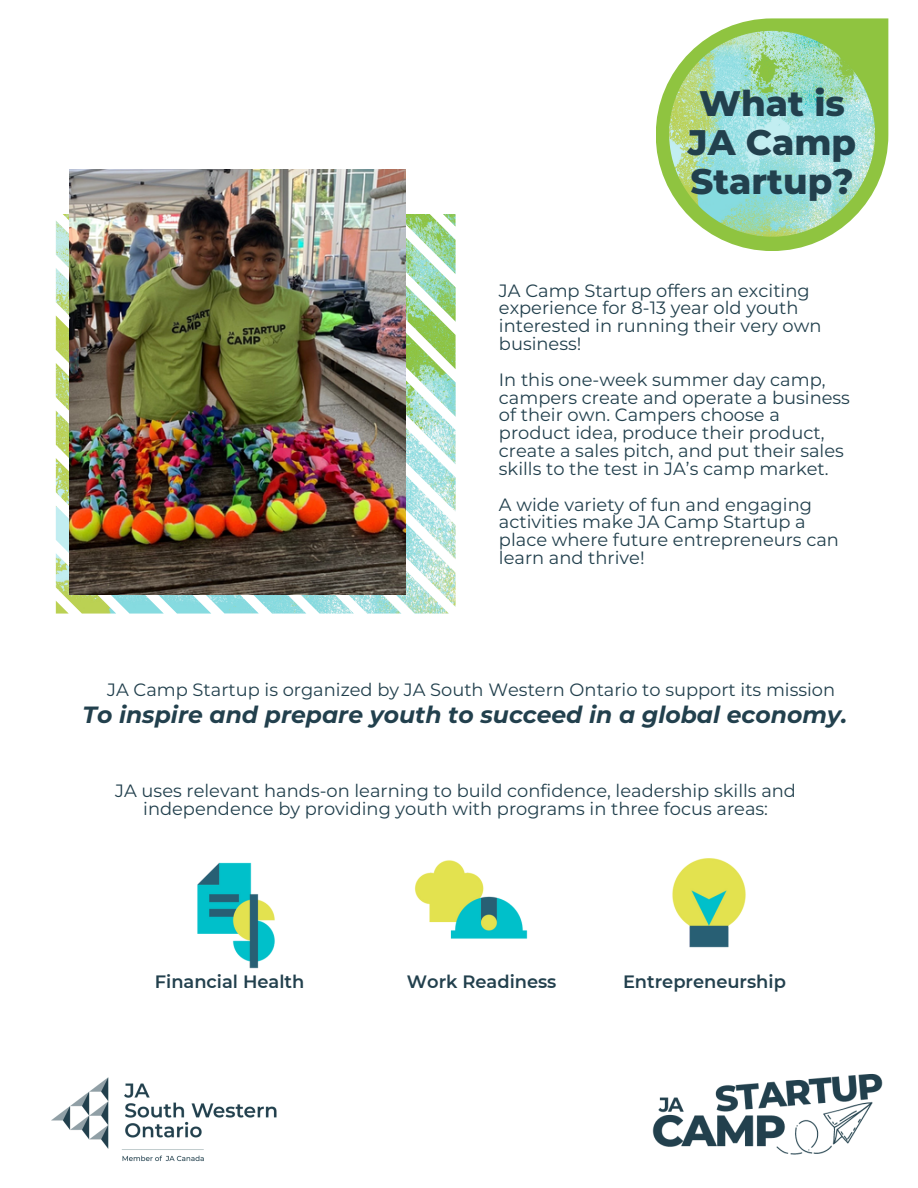
<style>
.page{position:relative;width:918px;height:1188px;background:#fff}
.page>*{position:absolute;margin:0;border:0;box-sizing:border-box;transform-origin:0 0}
.t1{font:800 35.55px/38.8px "Montserrat";color:#22404d;text-align:center}
.t2{font:italic 700 23.55px "Montserrat";color:#22404d}
.t3{font:17.85px/17.9px "Montserrat";color:#22404d}
.t4{font:600 17.85px "Montserrat";color:#22404d}
</style>
<div class="page">
<svg style="left:656px;top:18px;width:232px;height:233px"></svg>
<img style="left:669px;top:31px;width:206px;height:206px">
<img style="left:56px;top:214px;width:400px;height:400px">
<img style="left:70px;top:169px;width:335px;height:425px">
<img style="left:652px;top:1074px;width:231px;height:81px">
<img style="left:51px;top:1077px;width:226px;height:85px">
<img style="left:414px;top:860px;width:114px;height:79px">
<img style="left:672px;top:858px;width:74px;height:90px">
<img style="left:197px;top:862px;width:78px;height:107px">
<p class="t1" style="left:688px;top:84px;width:170px">What is<br>JA Camp<br>Startup?</p>
<h2 class="t3" style="left:499px;top:281px;width:324px">JA Camp Startup offers an exciting experience for 8-13 year old youth interested in running their very own business!</h2>
<p class="t3" style="left:499px;top:370px;width:353px">In this one-week summer day camp, campers create and operate a business of their own. Campers choose a product idea, produce their product, create a sales pitch, and put their sales skills to the test in JA’s camp market.</p>
<p class="t3" style="left:499px;top:495px;width:342px">A wide variety of fun and engaging activities make JA Camp Startup a place where future entrepreneurs can learn and thrive!</p>
<p class="t3" style="left:107px;top:681px;width:730px">JA Camp Startup is organized by JA South Western Ontario to support its mission</p>
<h3 class="t2" style="left:83px;top:701px;width:766px">To inspire and prepare youth to succeed in a global economy.</h3>
<p class="t3" style="left:115px;top:781px;width:682px;line-height:18.9px;text-align:center">JA uses relevant hands-on learning to build confidence, leadership skills and independence by providing youth with programs in three focus areas:</p>
<h3 class="t4" style="left:155px;top:971px;width:151px">Financial Health</h3>
<h3 class="t4" style="left:407px;top:971px;width:151px">Work Readiness</h3>
<p class="t4" style="left:623px;top:971px;width:164px">Entrepreneurship</p>
</div>
